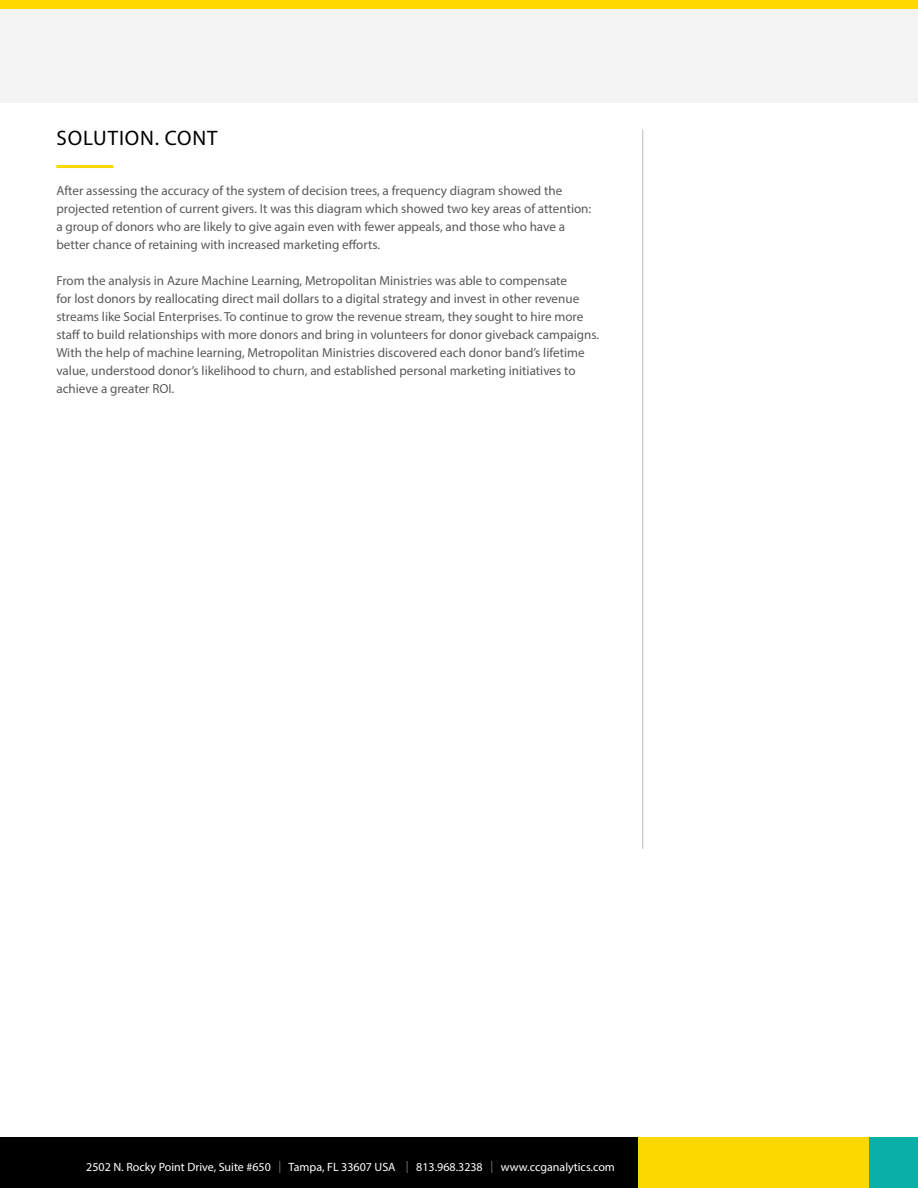
<style>
.page{position:relative;width:918px;height:1188px;background:#fff}
.page>*{position:absolute;margin:0;border:0;box-sizing:border-box;transform-origin:0 0}
.t1{font:21px "Myriad Pro";letter-spacing:.04em;color:#000}
.t2{font:13.2px/18px "Myriad Pro";color:#58595b}
.t3{font:12px "Myriad Pro";color:#fff}
.s1{color:#757779}
</style>
<div class="page">
<div style="left:0;top:9px;width:918px;height:94px;background:#f3f3f4"></div>
<hr style="left:56px;top:165px;width:57px;height:3px;background:#fcd700">
<div style="left:0;top:1137px;width:918px;height:51px;background:#000"></div>
<div style="left:638px;top:1137px;width:280px;height:51px;background:#fcd700"></div>
<div style="left:869px;top:1137px;width:49px;height:51px;background:#0aafa8"></div>
<hr style="left:643px;top:130px;width:1px;height:719px;background:#b6b8ba">
<div style="left:0;top:0;width:918px;height:9px;background:#ffd800"></div>
<h1 class="t1" style="left:57px;top:125px;width:163px">SOLUTION. CONT</h1>
<p class="t2" style="left:56px;top:182px;width:536px">After assessing the accuracy of the system of decision trees, a frequency diagram showed the projected retention of current givers. It was this diagram which showed two key areas of attention: a group of donors who are likely to give again even with fewer appeals, and those who have a better chance of retaining with increased marketing efforts.</p>
<p class="t2" style="left:56px;top:272px;width:544px">From the analysis in Azure Machine Learning, Metropolitan Ministries was able to compensate<br>for lost donors by reallocating direct mail dollars to a digital strategy and invest in other revenue streams like Social Enterprises. To continue to grow the revenue stream, they sought to hire more staff to build relationships with more donors and bring in volunteers for donor giveback campaigns.<br>With the help of machine learning, Metropolitan Ministries discovered each donor band’s lifetime value, understood donor’s likelihood to churn, and established personal marketing initiatives to achieve a greater ROI.</p>
<p class="t3" style="left:86px;top:1159px;width:530px">2502 N. Rocky Point Drive, Suite #650 <span class="s1">|</span> Tampa, FL 33607 USA <span class="s1">|</span> 813.968.3238 <span class="s1">|</span> www.ccganalytics.com</p>
</div>
